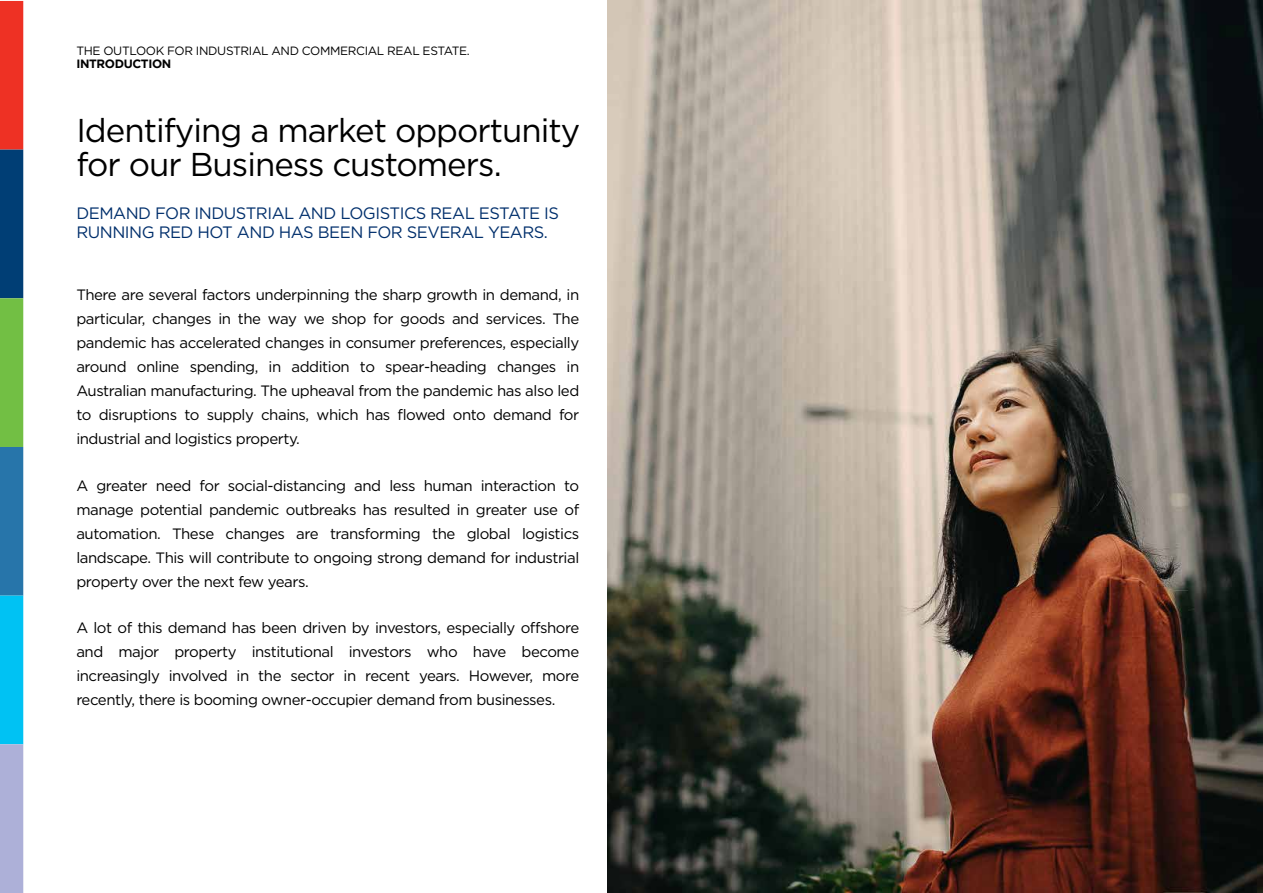
<style>
.page{position:relative;width:1263px;height:893px;background:#fff}
.page>*{position:absolute;margin:0;border:0;box-sizing:border-box;transform-origin:0 0}
.t1{font:33px/34.5px "Gotham";letter-spacing:-.03em;color:#000}
.t2{font:16.5px/19.5px "Gotham";letter-spacing:-.03em;color:#002f6c}
.t3{font:15px/24px "Gotham";letter-spacing:-.03em;color:#000;text-align:justify}
.t4{font:12px "Gotham";letter-spacing:-.03em;color:#000}
.t5{font:700 12px "Gotham";letter-spacing:-.03em;color:#000}
</style>
<div class="page">
<img style="left:607px;top:0;width:656px;height:893px">
<div style="left:0;top:1px;width:23px;height:149px;background:#ee3124"></div>
<div style="left:0;top:150px;width:23px;height:148px;background:#003e75"></div>
<div style="left:0;top:298px;width:23px;height:149px;background:#72bf44"></div>
<div style="left:0;top:447px;width:23px;height:149px;background:#2775aa"></div>
<div style="left:0;top:596px;width:23px;height:148px;background:#00c2f3"></div>
<div style="left:0;top:744px;width:23px;height:149px;background:#adb0d8"></div>
<p class="t4" style="left:76px;top:44px;width:395px">THE OUTLOOK FOR INDUSTRIAL AND COMMERCIAL REAL ESTATE.</p>
<p class="t5" style="left:76px;top:57px;width:97px">INTRODUCTION</p>
<h1 class="t1" style="left:76px;top:112px;width:506px">Identifying a market opportunity for our Business customers.</h1>
<p class="t2" style="left:76px;top:203px;width:484px">DEMAND FOR INDUSTRIAL AND LOGISTICS REAL ESTATE IS<br>RUNNING RED HOT AND HAS BEEN FOR SEVERAL YEARS.</p>
<p class="t3" style="left:76px;top:282px;width:504px">There are several factors underpinning the sharp growth in demand, in particular, changes in the way we shop for goods and services. The pandemic has accelerated changes in consumer preferences, especially around online spending, in addition to spear-heading changes in Australian manufacturing. The upheaval from the pandemic has also led to disruptions to supply chains, which has flowed onto demand for industrial and logistics property.</p>
<p class="t3" style="left:76px;top:474px;width:504px">A greater need for social-distancing and less human interaction to manage potential pandemic outbreaks has resulted in greater use of automation. These changes are transforming the global logistics landscape. This will contribute to ongoing strong demand for industrial property over the next few years.</p>
<p class="t3" style="left:76px;top:616px;width:504px">A lot of this demand has been driven by investors, especially offshore and major property institutional investors who have become increasingly involved in the sector in recent years. However, more recently, there is booming owner-occupier demand from businesses.</p>
</div>
